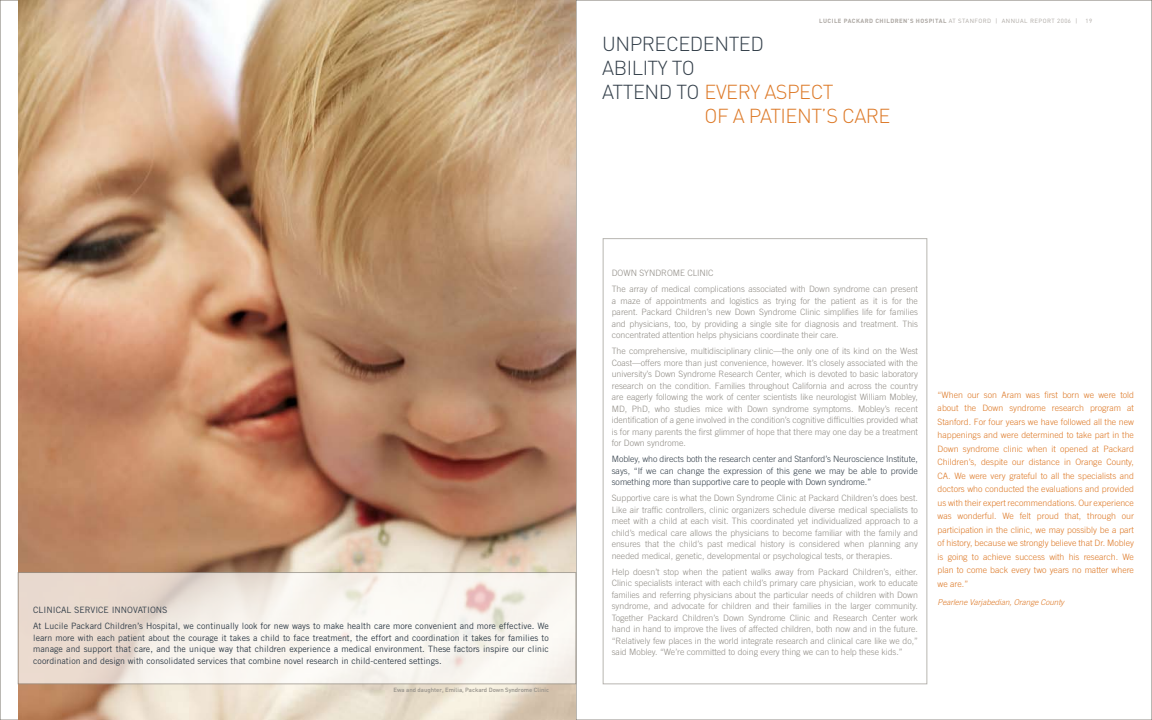
<style>
.page{position:relative;width:1152px;height:720px;background:#fff}
.page>*{position:absolute;margin:0;border:0;box-sizing:border-box;transform-origin:0 0}
.t1{font:300 20px "DIN";letter-spacing:-.025em;color:#dd7927}
.t2{font:300 20px "DIN";letter-spacing:-.025em;color:#323e49}
.t3{font:300 8.8px/11.5px "Trade Gothic";color:#928e87;text-align:justify}
.t4{font:300 8.8px/13.5px "Trade Gothic";color:#dd7927;text-align:justify}
.t5{font:8.8px/11.5px "Trade Gothic";color:#323e49}
.t6{font:300 8.8px/11.5px "Trade Gothic";color:#323e49;text-align:justify}
.t7{font:italic 300 8px "Trade Gothic";color:#dd7927}
.t8{font:700 6px "DIN";letter-spacing:.075em;color:#aca7a2}
.t9{font:500 6px "DIN";color:#928e87}
.t10{font:6px "DIN";color:#aca7a2}
.s1{font-weight:400}
.s2{color:#323e49}
</style>
<div class="page">
<img style="left:18px;top:0;width:558px;height:720px">
<svg style="left:20px;top:574px;width:554px;height:108px;fill:#f7f3ed"></svg>
<div style="left:18px;top:572px;width:558px;height:112px;border:1px solid #928e87"></div>
<p class="t8" style="left:819px;top:17px;width:260px">LUCILE PACKARD CHILDREN’S HOSPITAL <span class="s1">AT STANFORD | ANNUAL REPORT 2006 |</span></p>
<p class="t10" style="left:1086px;top:17px;width:8px">19</p>
<h1 class="t2" style="left:602px;top:31px;width:163px">UNPRECEDENTED</h1>
<h1 class="t2" style="left:602px;top:55px;width:94px">ABILITY TO</h1>
<h1 class="t1" style="left:602px;top:79px;width:233px"><span class="s2">ATTEND TO</span> EVERY ASPECT</h1>
<h1 class="t1" style="left:705px;top:103px;width:187px">OF A PATIENT’S CARE</h1>
<p class="t5" style="left:33px;top:602px;width:517px;line-height:16px;text-indent:78px">Innovations<br>At Lucile Packard Children’s Hospital, we continually look for new ways to make health care more convenient and more effective. We</p>
<p class="t5" style="left:33px;top:632px;width:517px;text-align:justify">learn more with each patient about the courage it takes a child to face treatment, the effort and coordination it takes for families to manage and support that care, and the unique way that children experience a medical environment. These factors inspire our clinic coordination and design with consolidated services that combine novel research in child-centered settings.</p>
<p class="t9" style="left:393px;top:686px;width:157px">Ewa and daughter, Emilia, Packard Down Syndrome Clinic</p>
<p class="t5" style="left:33px;top:604px;width:11px">Clinical</p>
<p class="t5" style="left:74px;top:604px;width:11px">Service</p>
<p class="t3" style="left:612px;top:265px;width:308px;line-height:16px">DOWN SYNDROME CLINIC<br>The array of medical complications associated with Down syndrome can present</p>
<p class="t3" style="left:612px;top:295px;width:308px">a maze of appointments and logistics as trying for the patient as it is for the parent. Packard Children’s new Down Syndrome Clinic simplifies life for families and physicians, too, by providing a single site for diagnosis and treatment. This concentrated attention helps physicians coordinate their care.</p>
<p class="t3" style="left:612px;top:345px;width:308px">The comprehensive, multidisciplinary clinic—the only one of its kind on the West Coast—offers more than just convenience, however. It’s closely associated with the university’s Down Syndrome Research Center, which is devoted to basic laboratory research on the condition. Families throughout California and across the country are eagerly following the work of center scientists like neurologist William Mobley, MD, PhD, who studies mice with Down syndrome symptoms. Mobley’s recent identification of a gene involved in the condition’s cognitive difficulties provided what is for many parents the first glimmer of hope that there may one day be a treatment for Down syndrome.</p>
<p class="t6" style="left:612px;top:453px;width:308px">Mobley, who directs both the research center and Stanford’s Neuroscience Institute, says, “If we can change the expression of this gene we may be able to provide something more than supportive care to people with Down syndrome.”</p>
<p class="t3" style="left:612px;top:492px;width:308px">Supportive care is what the Down Syndrome Clinic at Packard Children’s does best.<br>Like air traffic controllers, clinic organizers schedule diverse medical specialists to meet with a child at each visit. This coordinated yet individualized approach to a child’s medical care allows the physicians to become familiar with the family and ensures that the child’s past medical history is considered when planning any needed medical, genetic, developmental or psychological tests, or therapies.</p>
<p class="t3" style="left:612px;top:566px;width:308px">Help doesn’t stop when the patient walks away from Packard Children’s, either.<br>Clinic specialists interact with each child’s primary care physician, work to educate families and referring physicians about the particular needs of children with Down syndrome, and advocate for children and their families in the larger community.<br>Together Packard Children’s Down Syndrome Clinic and Research Center work hand in hand to improve the lives of affected children, both now and in the future. “Relatively few places in the world integrate research and clinical care like we do,” said Mobley. “We’re committed to doing every thing we can to help these kids.”</p>
<p class="t4" style="left:938px;top:388px;width:198px">“When our son Aram was first born we were told about the Down syndrome research program at Stanford. For four years we have followed all the new happenings and were determined to take part in the Down syndrome clinic when it opened at Packard Children’s, despite our distance in Orange County, CA. We were very grateful to all the specialists and doctors who conducted the evaluations and provided us with their expert recommendations. Our experience was wonderful. We felt proud that, through our participation in the clinic, we may possibly be a part of history, because we strongly believe that Dr. Mobley is going to achieve success with his research. We plan to come back every two years no matter where we are.”</p>
<p class="t7" style="left:938px;top:597px;width:128px">Pearlene Varjabedian, Orange County</p>
</div>
